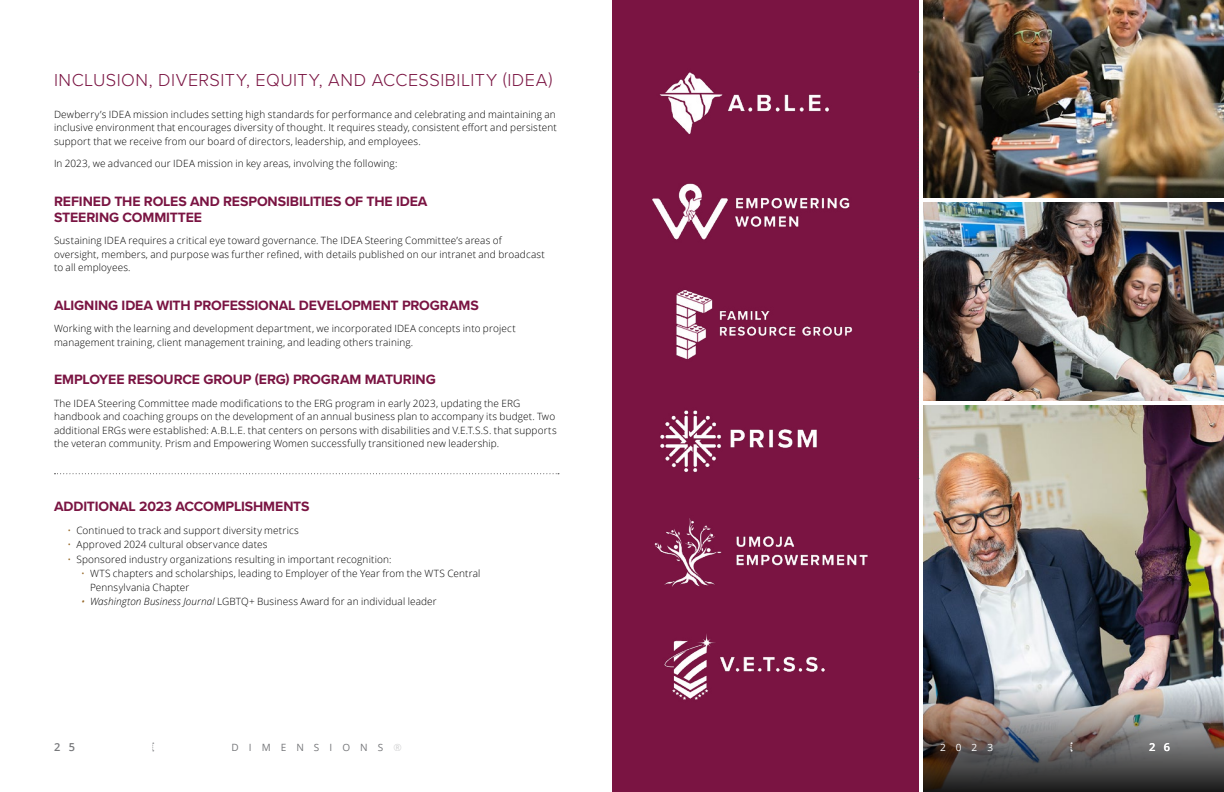
<style>
.page{position:relative;width:1224px;height:792px;background:#fff}
.page>*{position:absolute;margin:0;border:0;box-sizing:border-box;transform-origin:0 0}
.t1{font:300 18px "Proxima Nova";letter-spacing:.03em;color:#7a1442}
.t2{font:700 14px/16px "Proxima Nova";letter-spacing:-.005em;color:#7a1442}
.t3{font:600 11px "Open Sans";color:#77787b}
.t4{font:600 11px "Open Sans";color:#fff}
.t5{font:300 10px/13.5px "Open Sans";letter-spacing:.015em;color:#000}
.t6{font:10px "Open Sans";letter-spacing:1.005em;color:#77787b}
.t7{font:10px "Open Sans";color:#fff}
.s1{color:#966828}
.s2{font-style:italic;color:#966828}
.s3{font-style:italic}
</style>
<div class="page">
<img style="left:923px;top:405px;width:301px;height:279px">
<img style="left:923px;top:684px;width:301px;height:108px">
<div style="left:612px;top:0;width:306px;height:792px;background:#7a1442"></div>
<img style="left:660px;top:410px;width:157px;height:63px">
<img style="left:652px;top:183px;width:198px;height:57px">
<img style="left:676px;top:290px;width:177px;height:69px">
<img style="left:654px;top:518px;width:214px;height:69px">
<img style="left:659px;top:72px;width:170px;height:63px">
<img style="left:664px;top:634px;width:161px;height:66px">
<svg style="left:918px;top:72px;width:1px;height:407px"></svg>
<svg style="left:54px;top:473px;width:505px;height:1px"></svg>
<img style="left:923px;top:0;width:301px;height:198px">
<img style="left:923px;top:202px;width:301px;height:198px">
<svg style="left:152px;top:743px;width:2px;height:8px"></svg>
<h1 class="t1" style="left:54px;top:67px;width:500px">INCLUSION, DIVERSITY, EQUITY, AND ACCESSIBILITY (IDEA)</h1>
<p class="t5" style="left:54px;top:107px;width:504px;text-align:justify">Dewberry’s IDEA mission includes setting high standards for performance and celebrating and maintaining an inclusive environment that encourages diversity of thought. It requires steady, consistent effort and persistent support that we receive from our board of directors, leadership, and employees.</p>
<p class="t5" style="left:54px;top:157px;width:345px">In 2023, we advanced our IDEA mission in key areas, involving the following:</p>
<h2 class="t2" style="left:54px;top:193px;width:375px">REFINED THE ROLES AND RESPONSIBILITIES OF THE IDEA<br>STEERING COMMITTEE</h2>
<p class="t5" style="left:54px;top:234px;width:492px">Sustaining IDEA requires a critical eye toward governance. The IDEA Steering Committee’s areas of oversight, members, and purpose was further refined, with details published on our intranet and broadcast to all employees.</p>
<h2 class="t2" style="left:54px;top:297px;width:426px">ALIGNING IDEA WITH PROFESSIONAL DEVELOPMENT PROGRAMS</h2>
<p class="t5" style="left:54px;top:322px;width:463px">Working with the learning and development department, we incorporated IDEA concepts into project management training, client management training, and leading others training.</p>
<h2 class="t2" style="left:54px;top:371px;width:383px">EMPLOYEE RESOURCE GROUP (ERG) PROGRAM MATURING</h2>
<p class="t5" style="left:54px;top:396px;width:504px">The IDEA Steering Committee made modifications to the ERG program in early 2023, updating the ERG handbook and coaching groups on the development of an annual business plan to accompany its budget. Two additional ERGs were established: A.B.L.E. that centers on persons with disabilities and V.E.T.S.S. that supports the veteran community. Prism and Empowering Women successfully transitioned new leadership.</p>
<h2 class="t2" style="left:54px;top:498px;width:257px">ADDITIONAL 2023 ACCOMPLISHMENTS</h2>
<p class="t5" style="left:68px;top:523px;width:233px"><span class="s1">•</span> Continued to track and support diversity metrics</p>
<p class="t5" style="left:68px;top:538px;width:201px"><span class="s1">•</span> Approved 2024 cultural observance dates</p>
<p class="t5" style="left:68px;top:552px;width:325px"><span class="s1">•</span> Sponsored industry organizations resulting in important recognition:</p>
<p class="t5" style="left:90px;top:566px;width:392px;text-indent:-9px"><span class="s1">•</span> WTS chapters and scholarships, leading to Employer of the Year from the WTS Central<br>Pennsylvania Chapter</p>
<p class="t5" style="left:81px;top:594px;width:357px"><span class="s2">•</span> <span class="s3">Washington Business Journal</span> LGBTQ+ Business Award for an individual leader</p>
<p class="t3" style="left:54px;top:740px;width:22px">2 5</p>
<p class="t6" style="left:232px;top:740px;width:172px">DIMENSIONS®</p>
<p class="t7" style="left:940px;top:740px;width:55px">2023</p>
<p class="t4" style="left:1149px;top:740px;width:22px">2 6</p>
</div>
